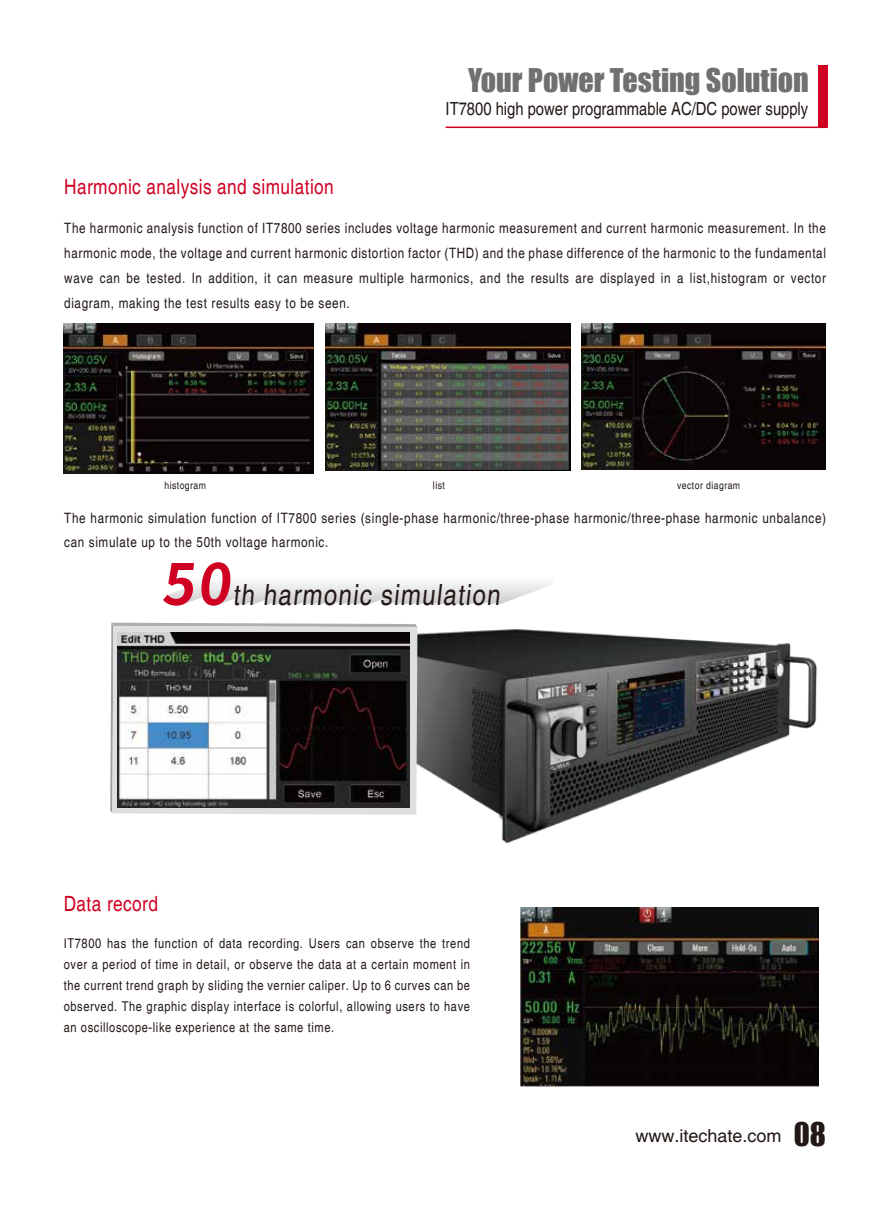
<style>
.page{position:relative;width:893px;height:1212px;background:#fff}
.page>*{position:absolute;margin:0;border:0;box-sizing:border-box;transform-origin:0 0}
.t1{font:30px "Impact";color:#717071}
.t2{font:condensed 29.25px "Helvetica";color:#221815}
.t3{font:condensed 21px "Helvetica";letter-spacing:.02em;color:#cf0022}
.t4{font:condensed 18px "Helvetica";color:#221815}
.t5{font:18px "Helvetica";color:#221815}
.t6{font:condensed 14.25px/24.8px "Helvetica";letter-spacing:.045em;color:#221815;text-align:justify}
.t7{font:condensed 13.5px/21px "Helvetica";letter-spacing:.045em;color:#221815;text-align:justify}
.t8{font:condensed 10.5px "Helvetica";letter-spacing:.045em;color:#221815}
.s1{font-family:"Source Han Sans CN";font-weight:700;font-stretch:normal;font-size:56.55px;color:#cf0022}
.s2{font-family:"Impact";font-size:30px}
</style>
<div class="page">
<div style="left:818px;top:66px;width:10px;height:61px;background:#cf0022"></div>
<hr style="left:446px;top:126px;width:382px;height:2px;background:#cf0022">
<img style="left:63px;top:323px;width:250px;height:150px">
<img style="left:325px;top:323px;width:245px;height:147px">
<img style="left:582px;top:323px;width:243px;height:147px">
<img style="left:417px;top:627px;width:401px;height:217px">
<svg style="left:110px;top:623px;width:307px;height:190px"></svg>
<svg style="left:112px;top:626px;width:305px;height:189px;background:#d9d9da"></svg>
<img style="left:118px;top:632px;width:292px;height:176px">
<img style="left:520px;top:907px;width:298px;height:179px">
<p class="t3" style="left:64px;top:175px;width:271px">Harmonic analysis and simulation</p>
<p class="t1" style="left:468px;top:57px;width:342px">Your Power Testing Solution</p>
<p class="t4" style="left:446px;top:98px;width:364px">IT7800 high power programmable AC/DC power supply</p>
<p class="t6" style="left:64px;top:216px;width:763px">The harmonic analysis function of IT7800 series includes voltage harmonic measurement and current harmonic measurement. In the harmonic mode, the voltage and current harmonic distortion factor (THD) and the phase difference of the harmonic to the fundamental wave can be tested. In addition, it can measure multiple harmonics, and the results are displayed in a list,histogram or vector diagram, making the test results easy to be seen.</p>
<p class="t8" style="left:164px;top:479px;width:43px">histogram</p>
<p class="t8" style="left:433px;top:479px;width:13px">list</p>
<p class="t8" style="left:677px;top:479px;width:65px">vector diagram</p>
<p class="t6" style="left:64px;top:505px;width:763px">The harmonic simulation function of IT7800 series (single-phase harmonic/three-phase harmonic/three-phase harmonic unbalance) can simulate up to the 50th voltage harmonic.</p>
<h2 class="t2" style="left:161px;top:577px;width:344px"><span class="s1">50</span>th harmonic simulation</h2>
<p class="t3" style="left:64px;top:891px;width:96px">Data record</p>
<p class="t7" style="left:64px;top:933px;width:408px">IT7800 has the function of data recording. Users can observe the trend over a period of time in detail, or observe the data at a certain moment in the current trend graph by sliding the vernier caliper. Up to 6 curves can be observed. The graphic display interface is colorful, allowing users to have an oscilloscope-like experience at the same time.</p>
<p class="t5" style="left:635px;top:1125px;width:192px">www.itechate.com <span class="s2">08</span></p>
</div>
